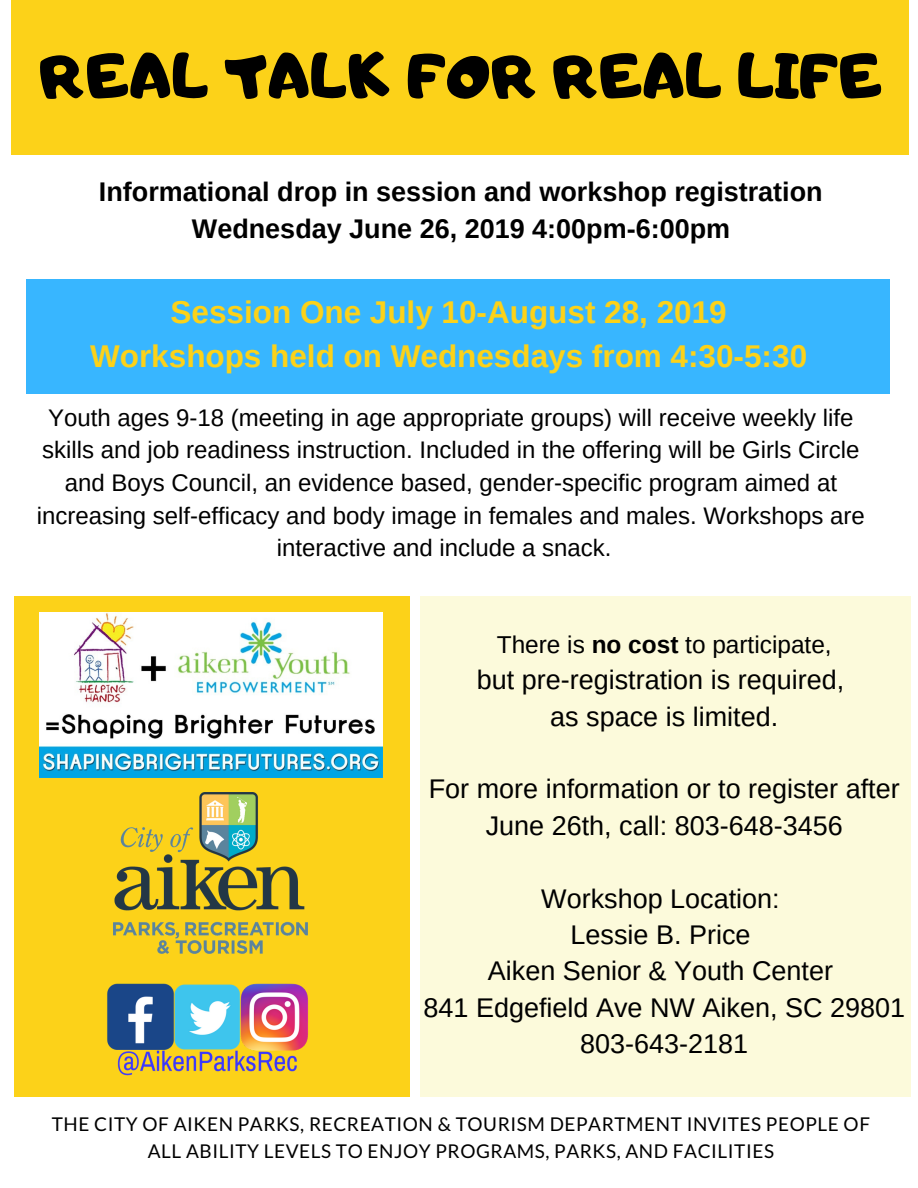
<style>
.page{position:relative;width:918px;height:1188px;background:#fff}
.page>*{position:absolute;margin:0;border:0;box-sizing:border-box;transform-origin:0 0}
.t1{font:60px "Adigiana Toybox";color:#000}
.t2{font:700 31.5px/43.8px "Arimo";color:#fcd219;text-align:center}
.t3{font:27px/36.5px "Arimo";color:#000;text-align:center}
.t4{font:700 27px/37.2px "Arimo";color:#000;text-align:center}
.t5{font:24.45px "Arimo";color:#000}
.t6{font:24px/32.7px "Arimo";color:#000;text-align:center}
.t7{font:18.9px/26.5px "Lato";letter-spacing:.03em;color:#000;text-align:center}
.s1{font-weight:700}
</style>
<div class="page">
<div style="left:11px;top:0;width:898px;height:154px;background:#fcd219"></div>
<div style="left:420px;top:596px;width:490px;height:500px;background:#fcfadb"></div>
<div style="left:14px;top:596px;width:396px;height:500px;background:#fcd219"></div>
<img style="left:40px;top:612px;width:343px;height:166px">
<img style="left:114px;top:792px;width:193px;height:161px">
<img style="left:107px;top:983px;width:202px;height:92px">
<div style="left:26px;top:279px;width:864px;height:115px;background:#38b6ff"></div>
<h1 class="t1" style="left:40px;top:37px;width:845px">REAL TALK FOR REAL LIFE</h1>
<p class="t4" style="left:99px;top:173px;width:725px">Informational drop in session and workshop registration<br>Wednesday June 26, 2019 4:00pm-6:00pm</p>
<h2 class="t2" style="left:90px;top:290px;width:719px">Session One July 10-August 28, 2019<br>Workshops held on Wednesdays from 4:30-5:30</h2>
<p class="t6" style="left:37px;top:401px;width:830px">Youth ages 9-18 (meeting in age appropriate groups) will receive weekly life skills and job readiness instruction. Included in the offering will be Girls Circle and Boys Council, an evidence based, gender-specific program aimed at increasing self-efficacy and body image in females and males. Workshops are interactive and include a snack.</p>
<p class="t5" style="left:497px;top:631px;width:336px">There is <span class="s1">no cost</span> to participate,</p>
<p class="t3" style="left:477px;top:662px;width:369px">but pre-registration is required, as space is limited.</p>
<p class="t3" style="left:429px;top:771px;width:473px">For more information or to register after<br>June 26th, call: 803-648-3456</p>
<p class="t3" style="left:423px;top:880px;width:483px">Workshop Location:<br>Lessie B. Price<br>Aiken Senior &amp; Youth Center<br>841 Edgefield Ave NW Aiken, SC 29801<br>803-643-2181</p>
<p class="t7" style="left:52px;top:1111px;width:820px">THE CITY OF AIKEN PARKS, RECREATION &amp; TOURISM DEPARTMENT INVITES PEOPLE OF<br>ALL ABILITY LEVELS TO ENJOY PROGRAMS, PARKS, AND FACILITIES</p>
</div>
